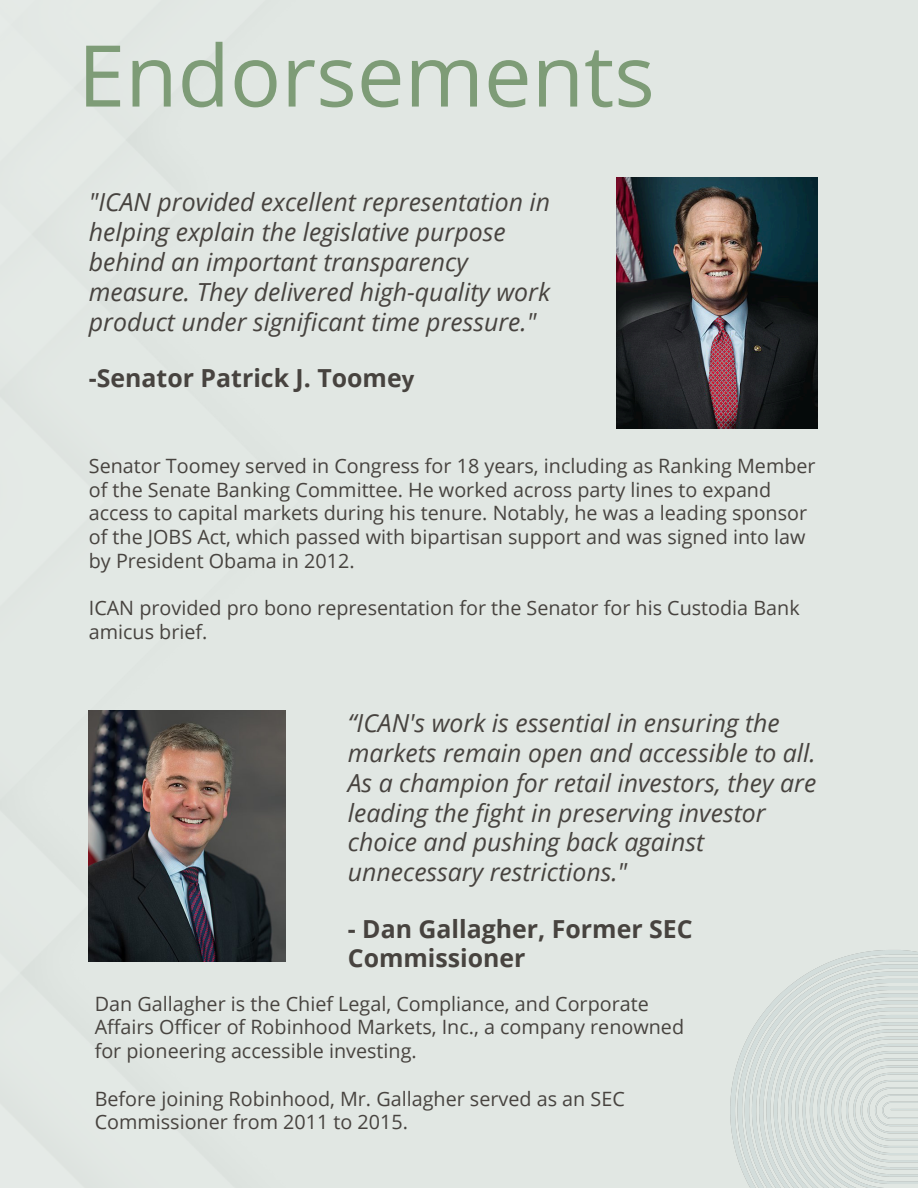
<style>
.page{position:relative;width:918px;height:1188px;background:#e1e7e3}
.page>*{position:absolute;margin:0;border:0;box-sizing:border-box;transform-origin:0 0}
.t1{font:85.2px "Open Sans";color:#7e9c77}
.t2{font:italic 24.9px/29.8px "Open Sans";color:#47433f}
.t3{font:700 24.9px/29.8px "Open Sans";color:#47433f}
.t4{font:19.8px/23.7px "Open Sans";color:#47433f}
.s1{font-size:22.05px}
</style>
<div class="page">
<img style="left:728px;top:944px;width:190px;height:244px">
<img style="left:617px;top:177px;width:200px;height:251px">
<img style="left:89px;top:711px;width:197px;height:250px">
<h1 class="t1" style="left:78px;top:17px;width:579px">Endorsements</h1>
<p class="t2" style="left:89px;top:187px;width:463px">"ICAN provided excellent representation in helping explain the legislative purpose behind an important transparency measure. They delivered high-quality work product under significant time pressure."</p>
<p class="t3" style="left:89px;top:362px;width:327px">-Senator Patrick J. Toome<span class="s1">y</span></p>
<p class="t4" style="left:89px;top:453px;width:728px">Senator Toomey served in Congress for 18 years, including as Ranking Member of the Senate Banking Committee. He worked across party lines to expand access to capital markets during his tenure. Notably, he was a leading sponsor of the JOBS Act, which passed with bipartisan support and was signed into law by President Obama in 2012.</p>
<p class="t4" style="left:89px;top:596px;width:712px">ICAN provided pro bono representation for the Senator for his Custodia Bank amicus brief.</p>
<p class="t2" style="left:348px;top:707px;width:470px">“ICAN's work is essential in ensuring the markets remain open and accessible to all.<br>As a champion for retail investors, they are leading the fight in preserving investor choice and pushing back against unnecessary restrictions."</p>
<p class="t3" style="left:348px;top:913px;width:346px">- Dan Gallagher, Former SEC<br>Commissioner</p>
<p class="t4" style="left:95px;top:991px;width:591px">Dan Gallagher is the Chief Legal, Compliance, and Corporate<br>Affairs Officer of Robinhood Markets, Inc., a company renowned for pioneering accessible investing.</p>
<p class="t4" style="left:95px;top:1086px;width:532px">Before joining Robinhood, Mr. Gallagher served as an SEC<br>Commissioner from 2011 to 2015.</p>
</div>
